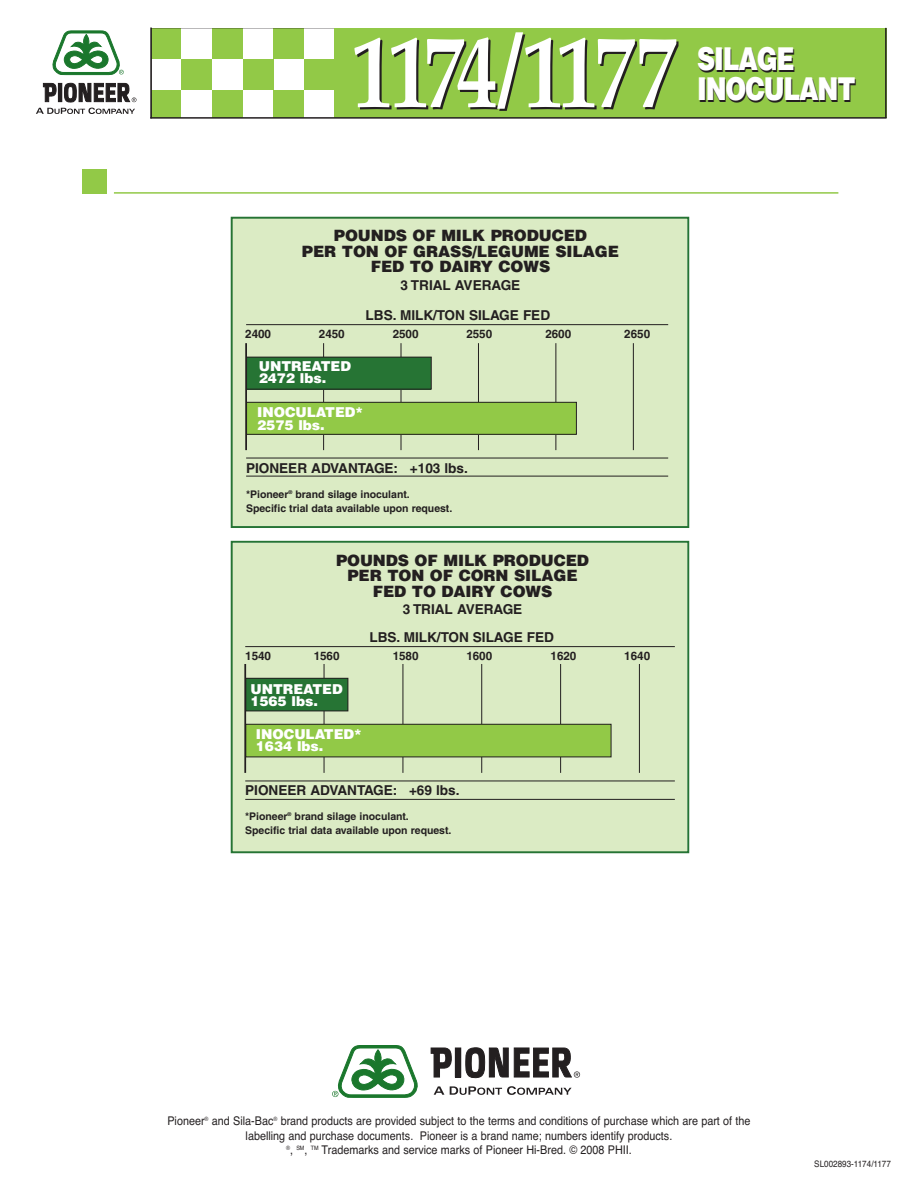
<style>
.page{position:relative;width:918px;height:1188px;background:#fff}
.page>*{position:absolute;margin:0;border:0;box-sizing:border-box;transform-origin:0 0}
.t1{font:700 103.65px "Palatino";letter-spacing:-.07em;color:#fff;scale:.8 1}
.t2{font:900 31.5px/30px "Helvetica";letter-spacing:-.045em;color:#fff;scale:.8 1}
.t3{font:900 15.6px/15.6px "Helvetica";letter-spacing:-.005em;color:#231f20;text-align:center}
.t4{font:700 13.65px/28.2px "Helvetica";letter-spacing:-.005em;color:#231f20;text-align:center}
.t5{font:900 13.65px/12.3px "Helvetica";letter-spacing:-.005em;color:#fff}
.t6{font:12px/14.4px "Helvetica";color:#231f20;text-align:center;scale:.9 1}
.t7{font:700 11.7px "Helvetica";letter-spacing:-.005em;color:#231f20}
.t8{font:700 10.5px/14.1px "Helvetica";letter-spacing:-.005em;color:#231f20}
.t9{font:9px "Helvetica";color:#231f20;scale:.9 1}
</style>
<div class="page">
<svg style="left:152px;top:28px;width:182px;height:89px"></svg>
<div style="left:334px;top:28px;width:552px;height:90px;background:#92c947"></div>
<svg style="left:36px;top:82px;width:100px;height:32px"></svg>
<svg style="left:52px;top:31px;width:72px;height:45px"></svg>
<hr style="left:150px;top:117px;width:737px;height:2px;background:#231f20">
<hr style="left:885px;top:28px;width:2px;height:90px;background:#231f20">
<hr style="left:150px;top:28px;width:2px;height:90px;background:#231f20">
<div style="left:82px;top:169px;width:24px;height:25px;background:#92c947"></div>
<hr style="left:114px;top:192px;width:724px;height:2px;background:#92c947">
<svg style="left:430px;top:1047px;width:22px;height:31px"></svg>
<div style="left:455px;top:1048px;width:6px;height:29px;background:#231f20"></div>
<svg style="left:434px;top:1086px;width:10px;height:9px"></svg>
<svg style="left:450px;top:1086px;width:122px;height:9px"></svg>
<svg style="left:465px;top:1047px;width:115px;height:31px"></svg>
<svg style="left:332px;top:1045px;width:86px;height:53px"></svg>
<div style="left:233px;top:219px;width:454px;height:307px;background:#dbebc4"></div>
<div style="left:231px;top:217px;width:458px;height:311px;border:2px solid #267434"></div>
<div style="left:233px;top:543px;width:454px;height:308px;background:#dbebc4"></div>
<div style="left:231px;top:541px;width:458px;height:312px;border:2px solid #267434"></div>
<hr style="left:323px;top:343px;width:1px;height:107px;background:#231f20">
<hr style="left:401px;top:343px;width:1px;height:107px;background:#231f20">
<hr style="left:478px;top:343px;width:1px;height:107px;background:#231f20">
<hr style="left:555px;top:343px;width:1px;height:107px;background:#231f20">
<hr style="left:633px;top:343px;width:1px;height:107px;background:#231f20">
<div style="left:247px;top:357px;width:184px;height:32px;background:#267434"></div>
<div style="left:246px;top:357px;width:186px;height:33px;border:1px solid #231f20"></div>
<div style="left:247px;top:402px;width:329px;height:32px;background:#92c947"></div>
<div style="left:246px;top:402px;width:331px;height:33px;border:1px solid #231f20"></div>
<hr style="left:324px;top:664px;width:1px;height:109px;background:#231f20">
<hr style="left:402px;top:664px;width:1px;height:109px;background:#231f20">
<hr style="left:481px;top:664px;width:1px;height:109px;background:#231f20">
<hr style="left:560px;top:664px;width:1px;height:109px;background:#231f20">
<hr style="left:639px;top:664px;width:1px;height:109px;background:#231f20">
<div style="left:246px;top:678px;width:102px;height:33px;background:#267434"></div>
<div style="left:245px;top:678px;width:103px;height:33px;border:1px solid #231f20"></div>
<div style="left:246px;top:724px;width:365px;height:33px;background:#92c947"></div>
<div style="left:245px;top:724px;width:367px;height:33px;border:1px solid #231f20"></div>
<hr style="left:246px;top:324px;width:422px;height:1px;background:#231f20">
<hr style="left:246px;top:458px;width:422px;height:1px;background:#231f20">
<hr style="left:246px;top:476px;width:422px;height:1px;background:#231f20">
<hr style="left:245px;top:343px;width:2px;height:107px;background:#231f20">
<hr style="left:245px;top:646px;width:430px;height:1px;background:#231f20">
<hr style="left:245px;top:781px;width:430px;height:1px;background:#231f20">
<hr style="left:245px;top:799px;width:430px;height:1px;background:#231f20">
<hr style="left:244px;top:664px;width:2px;height:109px;background:#231f20">
<h1 class="t1" style="left:352px;top:32px;width:408px">1174/1177</h1>
<h2 class="t2" style="left:697px;top:46px;width:200px">SILAGE<br>INOCULANT</h2>
<h3 class="t3" style="left:302px;top:229px;width:318px">POUNDS OF MILK PRODUCED<br>PER TON OF GRASS/LEGUME SILAGE<br>FED TO DAIRY COWS</h3>
<p class="t4" style="left:401px;top:272px;width:121px">3 TRIAL AVERAGE</p>
<p class="t4" style="left:366px;top:303px;width:186px">LBS. MILK/TON SILAGE FED</p>
<p class="t7" style="left:245px;top:329px;width:27px">2400</p>
<p class="t7" style="left:319px;top:329px;width:27px">2450</p>
<p class="t7" style="left:393px;top:329px;width:27px">2500</p>
<p class="t7" style="left:466px;top:329px;width:27px">2550</p>
<p class="t7" style="left:545px;top:329px;width:27px">2600</p>
<p class="t7" style="left:624px;top:329px;width:27px">2650</p>
<p class="t5" style="left:259px;top:361px;width:94px">UNTREATED<br>2472 lbs.</p>
<p class="t5" style="left:257px;top:407px;width:107px">INOCULATED*<br>2575 lbs.</p>
<p class="t4" style="left:246px;top:455px;width:223px">PIONEER ADVANTAGE: +103 lbs.</p>
<p class="t8" style="left:246px;top:488px;width:208px">*Pioneer<sup>®</sup> brand silage inoculant.<br>Specific trial data available upon request.</p>
<h3 class="t3" style="left:336px;top:553px;width:255px">POUNDS OF MILK PRODUCED<br>PER TON OF CORN SILAGE<br>FED TO DAIRY COWS</h3>
<p class="t4" style="left:369px;top:597px;width:186px">3 TRIAL AVERAGE<br>LBS. MILK/TON SILAGE FED</p>
<p class="t7" style="left:245px;top:652px;width:27px">1540</p>
<p class="t7" style="left:314px;top:652px;width:27px">1560</p>
<p class="t7" style="left:393px;top:652px;width:27px">1580</p>
<p class="t7" style="left:466px;top:652px;width:27px">1600</p>
<p class="t7" style="left:551px;top:652px;width:27px">1620</p>
<p class="t7" style="left:624px;top:652px;width:27px">1640</p>
<p class="t5" style="left:251px;top:684px;width:94px">UNTREATED<br>1565 lbs.</p>
<p class="t5" style="left:256px;top:729px;width:107px">INOCULATED*<br>1634 lbs.</p>
<p class="t4" style="left:245px;top:778px;width:216px">PIONEER ADVANTAGE: +69 lbs.</p>
<p class="t8" style="left:245px;top:810px;width:208px">*Pioneer<sup>®</sup> brand silage inoculant.<br>Specific trial data available upon request.</p>
<p class="t6" style="left:167px;top:1114px;width:649px">Pioneer<sup>®</sup> and Sila-Bac<sup>®</sup> brand products are provided subject to the terms and conditions of purchase which are part of the labelling and purchase documents. Pioneer is a brand name; numbers identify products.<br><sup>®</sup>, <sup>SM</sup>, <sup>TM</sup> Trademarks and service marks of Pioneer Hi-Bred. © 2008 PHII.</p>
<p class="t9" style="left:814px;top:1158px;width:87px">SL002893-1174/1177</p>
</div>
